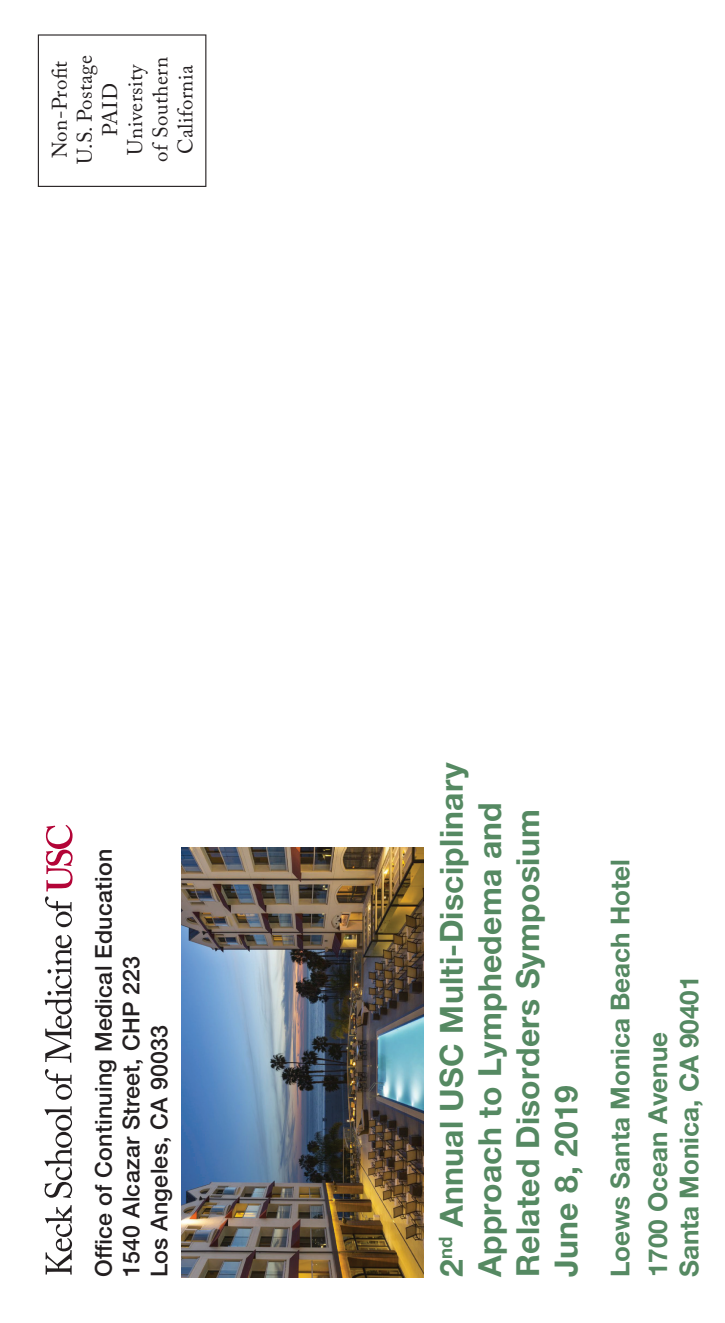
<style>
.page{position:relative;width:725px;height:1323px;background:#fff}
.page>*{position:absolute;margin:0;border:0;box-sizing:border-box;transform-origin:0 0}
.t1{font:700 31.85px/38.1px "Helvetica Neue LT Pro";letter-spacing:.01em;color:#558962}
.t2{font:700 26.07px/37.6px "Helvetica Neue LT Pro";color:#558962}
.t3{font:500 23.28px/27.8px "Helvetica Neue LT Pro";letter-spacing:.01em;color:#231f20}
.t4{font:21px/25.2px "Adobe Caslon Pro";letter-spacing:.02em;color:#231f20;text-align:center}
</style>
<div class="page">
<svg style="left:38px;top:34px;width:168px;height:153px"></svg>
<div style="left:52px;top:61px;width:15px;height:97px;background:#fff"></div>
<div style="left:77px;top:56px;width:21px;height:108px;background:#fff"></div>
<div style="left:101px;top:84px;width:16px;height:51px;background:#fff"></div>
<div style="left:127px;top:64px;width:21px;height:91px;background:#fff"></div>
<div style="left:152px;top:57px;width:16px;height:104px;background:#fff"></div>
<div style="left:177px;top:65px;width:16px;height:88px;background:#fff"></div>
<svg style="left:45px;top:1106px;width:27px;height:92px"></svg>
<svg style="left:45px;top:1205px;width:27px;height:70px"></svg>
<svg style="left:45px;top:1069px;width:27px;height:31px"></svg>
<svg style="left:45px;top:935px;width:27px;height:128px"></svg>
<svg style="left:45px;top:825px;width:28px;height:102px"></svg>
<img style="left:181px;top:848px;width:242px;height:429px">
<p class="t4" style="left:47px;top:164px;width:110px;rotate:-90deg">Non-Profit<br>U.S. Postage<br>PAID<br>University of Southern<br>California</p>
<p class="t3" style="left:92px;top:1277px;width:430px;rotate:-90deg">Office of Continuing Medical Education<br>1540 Alcazar Street, CHP 223<br>Los Angeles, CA 90033</p>
<p class="t1" style="left:435px;top:1277px;width:516px;rotate:-90deg">2<sup>nd</sup> Annual USC Multi-Disciplinary<br>Approach to Lymphedema and<br>Related Disorders Symposium<br>June 8, 2019</p>
<p class="t2" style="left:603px;top:1277px;width:420px;rotate:-90deg">Loews Santa Monica Beach Hotel<br>1700 Ocean Avenue</p>
<p class="t2" style="left:672px;top:1277px;width:303px;rotate:-90deg">Santa Monica, CA 90401</p>
</div>
